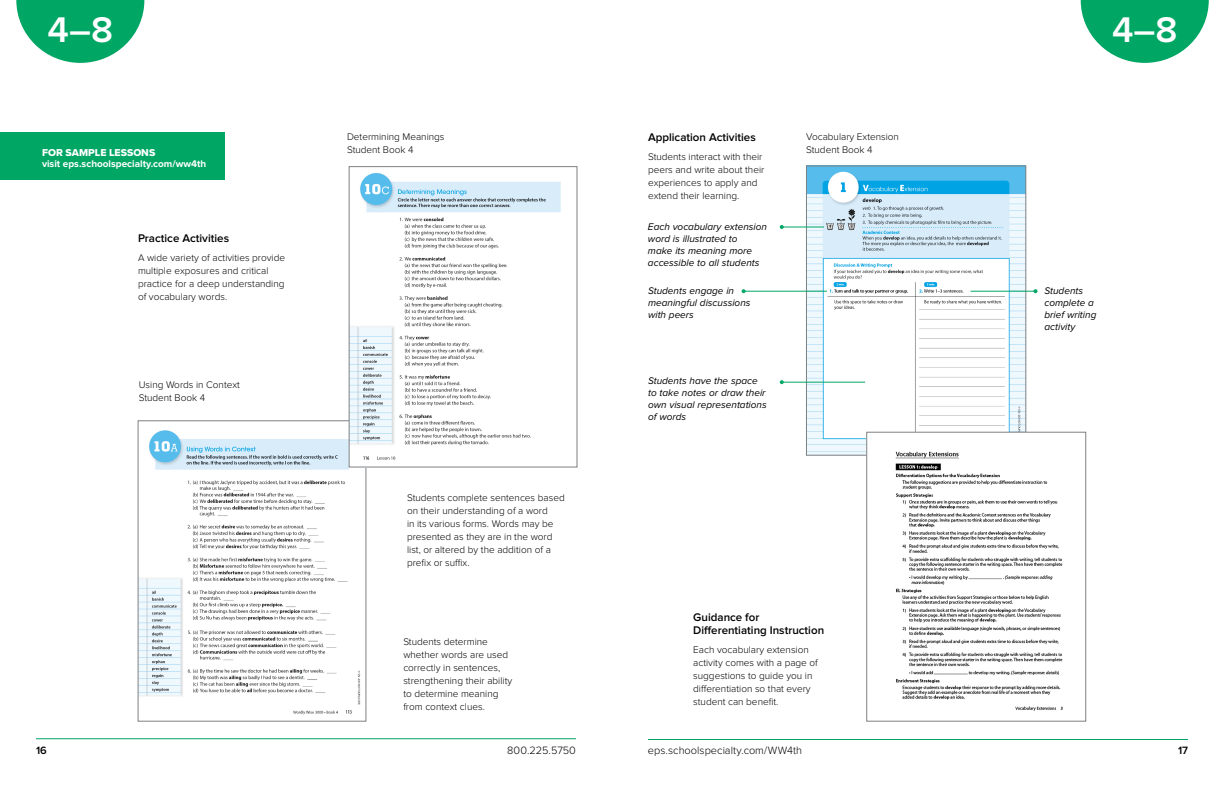
<style>
.page{position:relative;width:1224px;height:792px;background:#fff}
.page>*{position:absolute;margin:0;border:0;box-sizing:border-box;transform-origin:0 0}
.t1{font:600 37px "Proxima Nova";color:#fff}
.t2{font:600 11.5px/13px "Proxima Nova";color:#000}
.t3{font:300 11px "Proxima Nova";color:#000}
.t4{font:600 11px "Proxima Nova";color:#000}
.t5{font:10.4px "Proxima Nova Extrabld";color:#fff}
.t6{font:300 10px/13px "Proxima Nova";color:#000}
.t7{font:italic 10px/12px "Proxima Nova";color:#000}
.t8{font:700 10px "Proxima Nova";color:#fff}
</style>
<div class="page">
<hr style="left:36px;top:738px;width:540px;height:1px;background:#00a664">
<hr style="left:648px;top:739px;width:540px;height:1px;background:#00a664">
<img style="left:140px;top:423px;width:224px;height:292px">
<div style="left:138px;top:421px;width:228px;height:300px;border:1px solid #7e8083"></div>
<img style="left:351px;top:173px;width:210px;height:292px">
<div style="left:349px;top:166px;width:228px;height:301px;border:1px solid #7e8083"></div>
<img style="left:808px;top:168px;width:216px;height:285px">
<div style="left:806px;top:166px;width:220px;height:289px;border:1px solid #7e8083"></div>
<img style="left:868px;top:434px;width:195px;height:277px">
<div style="left:866px;top:432px;width:220px;height:289px;border:1px solid #7e8083"></div>
<svg style="left:16px;top:0;width:128px;height:63px"></svg>
<svg style="left:1081px;top:0;width:128px;height:63px"></svg>
<div style="left:0;top:132px;width:225px;height:47px;background:#00a664"></div>
<hr style="left:782px;top:227px;width:42px;height:1px;background:#00a664">
<svg style="left:780px;top:225px;width:4px;height:4px"></svg>
<hr style="left:744px;top:291px;width:83px;height:1px;background:#00a664">
<svg style="left:742px;top:289px;width:4px;height:4px"></svg>
<hr style="left:782px;top:382px;width:83px;height:1px;background:#00a664">
<svg style="left:780px;top:380px;width:4px;height:4px"></svg>
<hr style="left:971px;top:291px;width:65px;height:1px;background:#00a664">
<svg style="left:1034px;top:289px;width:4px;height:4px"></svg>
<h1 class="t1" style="left:48px;top:8px;width:67px">4–8</h1>
<h1 class="t1" style="left:1112px;top:8px;width:67px">4–8</h1>
<p class="t5" style="left:42px;top:144px;width:115px">FOR SAMPLE LESSONS</p>
<p class="t8" style="left:42px;top:158px;width:166px">visit eps.schoolspecialty.com/ww4th</p>
<p class="t2" style="left:138px;top:232px;width:93px">Practice Activities</p>
<p class="t6" style="left:138px;top:252px;width:149px">A wide variety of activities provide multiple exposures and critical practice for a deep understanding of vocabulary words.</p>
<p class="t6" style="left:139px;top:379px;width:103px">Using Words in Context<br>Student Book 4</p>
<p class="t6" style="left:347px;top:130px;width:99px">Determining Meanings<br>Student Book 4</p>
<p class="t6" style="left:407px;top:491px;width:159px">Students complete sentences based on their understanding of a word<br>in its various forms. Words may be presented as they are in the word list, or altered by the addition of a prefix or suffix.</p>
<p class="t6" style="left:403px;top:635px;width:110px">Students determine whether words are used correctly in sentences, strengthening their ability to determine meaning from context clues.</p>
<p class="t2" style="left:648px;top:131px;width:109px">Application Activities</p>
<p class="t6" style="left:648px;top:150px;width:118px">Students interact with their peers and write about their experiences to apply and extend their learning.</p>
<p class="t7" style="left:648px;top:221px;width:121px">Each vocabulary extension word is illustrated to<br>make its meaning more accessible to all students</p>
<p class="t6" style="left:806px;top:130px;width:94px">Vocabulary Extension<br>Student Book 4</p>
<p class="t7" style="left:648px;top:285px;width:104px">Students engage in meaningful discussions with peers</p>
<p class="t7" style="left:1044px;top:285px;width:53px">Students complete a brief writing activity</p>
<p class="t7" style="left:648px;top:375px;width:120px">Students have the space to take notes or draw their own visual representations of words</p>
<p class="t2" style="left:693px;top:611px;width:132px">Guidance for<br>Differentiating Instruction</p>
<p class="t6" style="left:693px;top:643px;width:126px">Each vocabulary extension activity comes with a page of suggestions to guide you in differentiation so that every student can benefit.</p>
<p class="t4" style="left:36px;top:744px;width:12px">16</p>
<p class="t3" style="left:507px;top:744px;width:70px">800.225.5750</p>
<p class="t3" style="left:648px;top:744px;width:156px">eps.schoolspecialty.com/WW4th</p>
<p class="t4" style="left:1178px;top:744px;width:11px">17</p>
</div>
